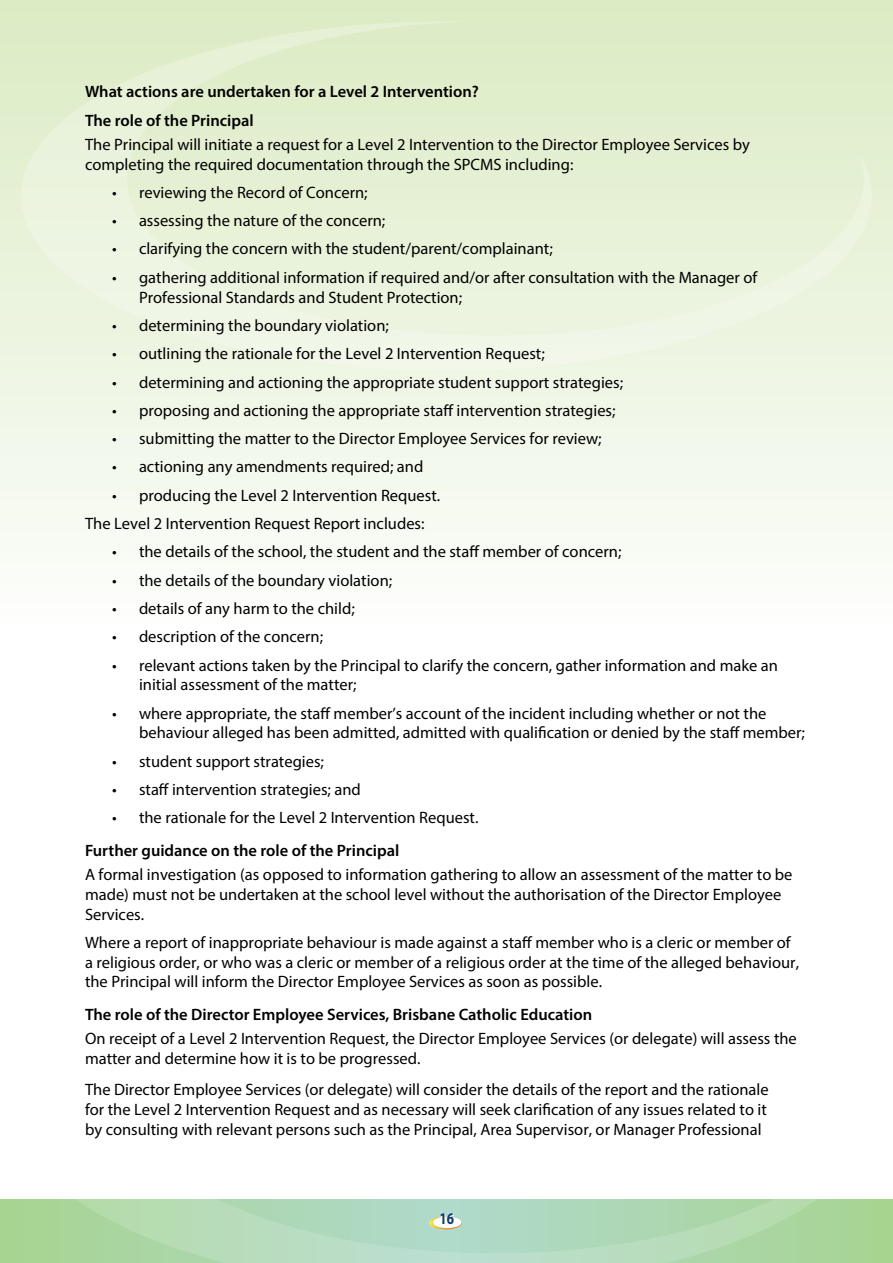
<style>
.page{position:relative;width:893px;height:1263px;background:#fff}
.page>*{position:absolute;margin:0;border:0;box-sizing:border-box;transform-origin:0 0}
.t1{font:16.5px/19.8px "Myriad Pro";color:#000}
.t2{font:600 16.5px/28.3px "Myriad Pro";color:#000}
.t3{font:700 16.5px "Myriad Pro";color:#0f3c6c;scale:.8 1}
</style>
<div class="page">
<div style="left:0;top:0;width:893px;height:631px;background:linear-gradient(to bottom,#dbebc3,#fdfefc)"></div>
<div style="left:872px;top:0;width:21px;height:631px;background:linear-gradient(to bottom,#dbebc3,#fdfefc)"></div>
<div style="left:0;top:1199px;width:893px;height:64px;background:#a8d495"></div>
<svg style="left:21px;top:21px;width:851px;height:350px;background:#e6f1d6"></svg>
<svg style="left:76px;top:1199px;width:741px;height:64px;background:#b1d9b7"></svg>
<p class="t2" style="left:85px;top:77px;width:395px">What actions are undertaken for a Level 2 Intervention?<br>The role of the Principal</p>
<p class="t1" style="left:85px;top:134px;width:666px">The Principal will initiate a request for a Level 2 Intervention to the Director Employee Services by completing the required documentation through the SPCMS including:</p>
<p class="t1" style="left:112px;top:182px;width:257px">• reviewing the Record of Concern;</p>
<p class="t1" style="left:112px;top:210px;width:275px">• assessing the nature of the concern;</p>
<p class="t1" style="left:112px;top:239px;width:442px">• clarifying the concern with the student/parent/complainant;</p>
<p class="t1" style="left:139px;top:267px;width:620px;text-indent:-27px">• gathering additional information if required and/or after consultation with the Manager of<br>Professional Standards and Student Protection;</p>
<p class="t1" style="left:112px;top:315px;width:278px">• determining the boundary violation;</p>
<p class="t1" style="left:112px;top:343px;width:434px">• outlining the rationale for the Level 2 Intervention Request;</p>
<p class="t1" style="left:112px;top:372px;width:513px">• determining and actioning the appropriate student support strategies;</p>
<p class="t1" style="left:112px;top:400px;width:505px">• proposing and actioning the appropriate staff intervention strategies;</p>
<p class="t1" style="left:112px;top:428px;width:491px">• submitting the matter to the Director Employee Services for review;</p>
<p class="t1" style="left:112px;top:457px;width:313px">• actioning any amendments required; and</p>
<p class="t1" style="left:85px;top:481px;width:357px;line-height:28.3px;text-indent:27px">• producing the Level 2 Intervention Request.<br>The Level 2 Intervention Request Report includes:</p>
<p class="t1" style="left:112px;top:542px;width:511px">• the details of the school, the student and the staff member of concern;</p>
<p class="t1" style="left:112px;top:570px;width:282px">• the details of the boundary violation;</p>
<p class="t1" style="left:112px;top:598px;width:244px">• details of any harm to the child;</p>
<p class="t1" style="left:112px;top:626px;width:213px">• description of the concern;</p>
<p class="t1" style="left:139px;top:655px;width:640px;text-indent:-27px">• relevant actions taken by the Principal to clarify the concern, gather information and make an initial assessment of the matter;</p>
<p class="t1" style="left:139px;top:703px;width:667px;text-indent:-27px">• where appropriate, the staff member’s account of the incident including whether or not the behaviour alleged has been admitted, admitted with qualification or denied by the staff member;</p>
<p class="t1" style="left:112px;top:751px;width:213px">• student support strategies;</p>
<p class="t1" style="left:112px;top:779px;width:250px">• staff intervention strategies; and</p>
<p class="t1" style="left:112px;top:808px;width:368px">• the rationale for the Level 2 Intervention Request.</p>
<p class="t2" style="left:85px;top:836px;width:316px">Further guidance on the role of the Principal</p>
<p class="t1" style="left:85px;top:864px;width:709px">A formal investigation (as opposed to information gathering to allow an assessment of the matter to be made) must not be undertaken at the school level without the authorisation of the Director Employee<br>Services.</p>
<p class="t1" style="left:85px;top:932px;width:716px">Where a report of inappropriate behaviour is made against a staff member who is a cleric or member of a religious order, or who was a cleric or member of a religious order at the time of the alleged behaviour, the Principal will inform the Director Employee Services as soon as possible.</p>
<p class="t2" style="left:85px;top:1000px;width:509px">The role of the Director Employee Services, Brisbane Catholic Education</p>
<p class="t1" style="left:85px;top:1028px;width:713px">On receipt of a Level 2 Intervention Request, the Director Employee Services (or delegate) will assess the matter and determine how it is to be progressed.</p>
<p class="t1" style="left:85px;top:1080px;width:685px;text-align:justify">The Director Employee Services (or delegate) will consider the details of the report and the rationale for the Level 2 Intervention Request and as necessary will seek clarification of any issues related to it by consulting with relevant persons such as the Principal, Area Supervisor, or Manager Professional</p>
<p class="t3" style="left:440px;top:1208px;width:20px">16</p>
</div>
